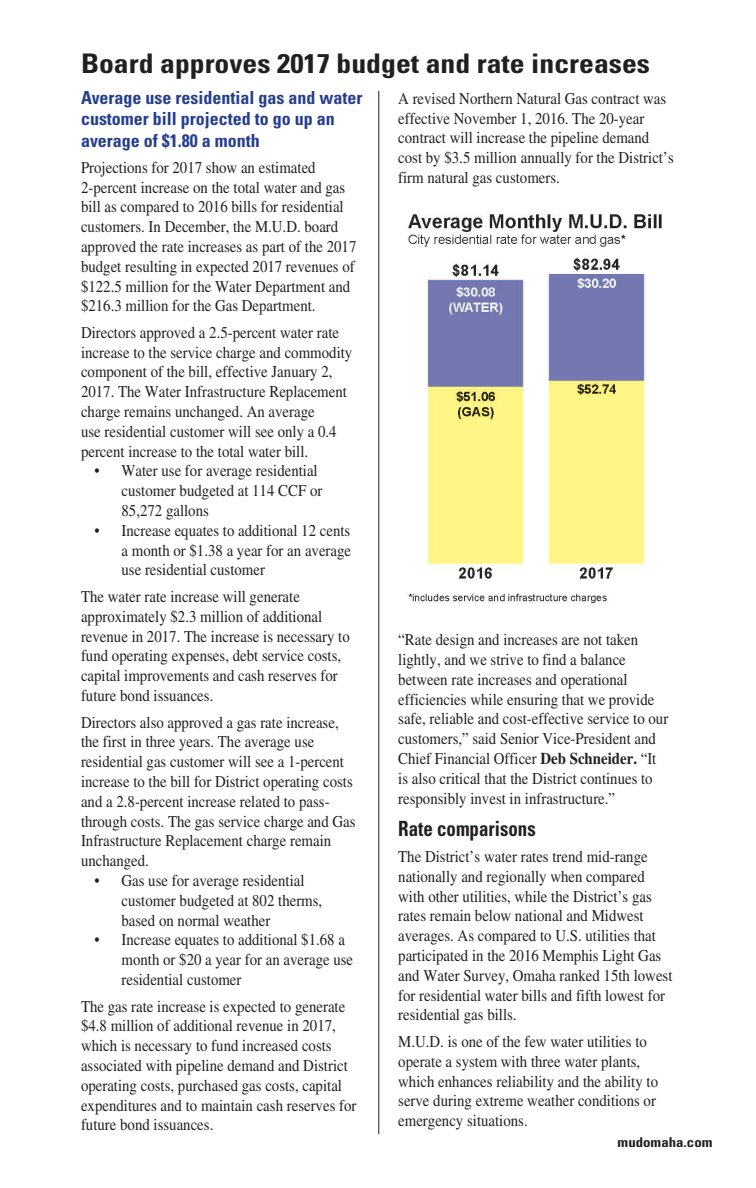
<style>
.page{position:relative;width:756px;height:1188px;background:#fff}
.page>*{position:absolute;margin:0;border:0;box-sizing:border-box;transform-origin:0 0}
.text{font:700 condensed 27px "Univers";color:#231f20;scale:1.1 1}
.text-2{font:700 condensed 21px "Univers";color:#231f20;scale:.9 1}
.text-3{font:700 condensed 18px/21.6px "Univers";color:#253f8e}
.text-4{font:16.5px/19.8px "Times";color:#231f20;scale:.9 1}
.text-5{font:700 condensed 13.5px "Univers";color:#231f20;scale:1.1 1}
.s1{font-weight:700}
</style>
<div class="page">
<hr style="left:378px;top:91px;width:1px;height:1043px;background:#231f20">
<img style="left:406px;top:213px;width:256px;height:391px">
<p class="text" style="left:81px;top:47px;width:519px">Board approves 2017 budget and rate increases</p>
<p class="text-4" style="left:398px;top:88px;width:308px">A revised Northern Natural Gas contract was effective November 1, 2016. The 20-year contract will increase the pipeline demand cost by $3.5 million annually for the District’s firm natural gas customers.</p>
<p class="text-3" style="left:81px;top:87px;width:283px">Average use residential gas and water customer bill projected to go up an average of $1.80 a month</p>
<p class="text-4" style="left:81px;top:157px;width:308px">Projections for 2017 show an estimated 2-percent increase on the total water and gas bill as compared to 2016 bills for residential customers. In December, the M.U.D. board approved the rate increases as part of the 2017 budget resulting in expected 2017 revenues of $122.5 million for the Water Department and $216.3 million for the Gas Department.</p>
<p class="text-4" style="left:81px;top:322px;width:303px">Directors approved a 2.5-percent water rate increase to the service charge and commodity component of the bill, effective January 2, 2017. The Water Infrastructure Replacement charge remains unchanged. An average<br>use residential customer will see only a 0.4 percent increase to the total water bill.</p>
<p class="text-4" style="left:122px;top:461px;width:225px;text-indent:-27px">• Water use for average residential customer budgeted at 114 CCF or<br>85,272 gallons</p>
<p class="text-4" style="left:122px;top:520px;width:257px;text-align:justify;text-indent:-27px">• Increase equates to additional 12 cents a month or $1.38 a year for an average use residential customer</p>
<p class="text-4" style="left:81px;top:587px;width:300px">The water rate increase will generate approximately $2.3 million of additional revenue in 2017. The increase is necessary to fund operating expenses, debt service costs, capital improvements and cash reserves for future bond issuances.</p>
<p class="text-4" style="left:81px;top:712px;width:307px">Directors also approved a gas rate increase, the first in three years. The average use residential gas customer will see a 1-percent increase to the bill for District operating costs and a 2.8-percent increase related to pass&shy;through costs. The gas service charge and Gas Infrastructure Replacement charge remain unchanged.</p>
<p class="text-4" style="left:122px;top:870px;width:225px;text-indent:-27px">• Gas use for average residential customer budgeted at 802 therms, based on normal weather</p>
<p class="text-4" style="left:122px;top:930px;width:259px;text-indent:-27px">• Increase equates to additional $1.68 a month or $20 a year for an average use residential customer</p>
<p class="text-4" style="left:81px;top:996px;width:308px">The gas rate increase is expected to generate $4.8 million of additional revenue in 2017, which is necessary to fund increased costs associated with pipeline demand and District operating costs, purchased gas costs, capital expenditures and to maintain cash reserves for future bond issuances.</p>
<p class="text-4" style="left:398px;top:630px;width:302px">“Rate design and increases are not taken lightly, and we strive to find a balance between rate increases and operational efficiencies while ensuring that we provide safe, reliable and cost-effective service to our customers,” said Senior Vice-President and Chief Financial Officer <span class="s1">Deb Schneider.</span> “It is also critical that the District continues to responsibly invest in infrastructure.”</p>
<p class="text-2" style="left:398px;top:815px;width:154px">Rate comparisons</p>
<p class="text-4" style="left:398px;top:847px;width:306px">The District’s water rates trend mid-range nationally and regionally when compared with other utilities, while the District’s gas rates remain below national and Midwest averages. As compared to U.S. utilities that participated in the 2016 Memphis Light Gas and Water Survey, Omaha ranked 15th lowest for residential water bills and fifth lowest for residential gas bills.</p>
<p class="text-4" style="left:398px;top:1031px;width:290px">M.U.D. is one of the few water utilities to operate a system with three water plants, which enhances reliability and the ability to serve during extreme weather conditions or emergency situations.</p>
<p class="text-5" style="left:618px;top:1134px;width:88px">mudomaha.com</p>
</div>
